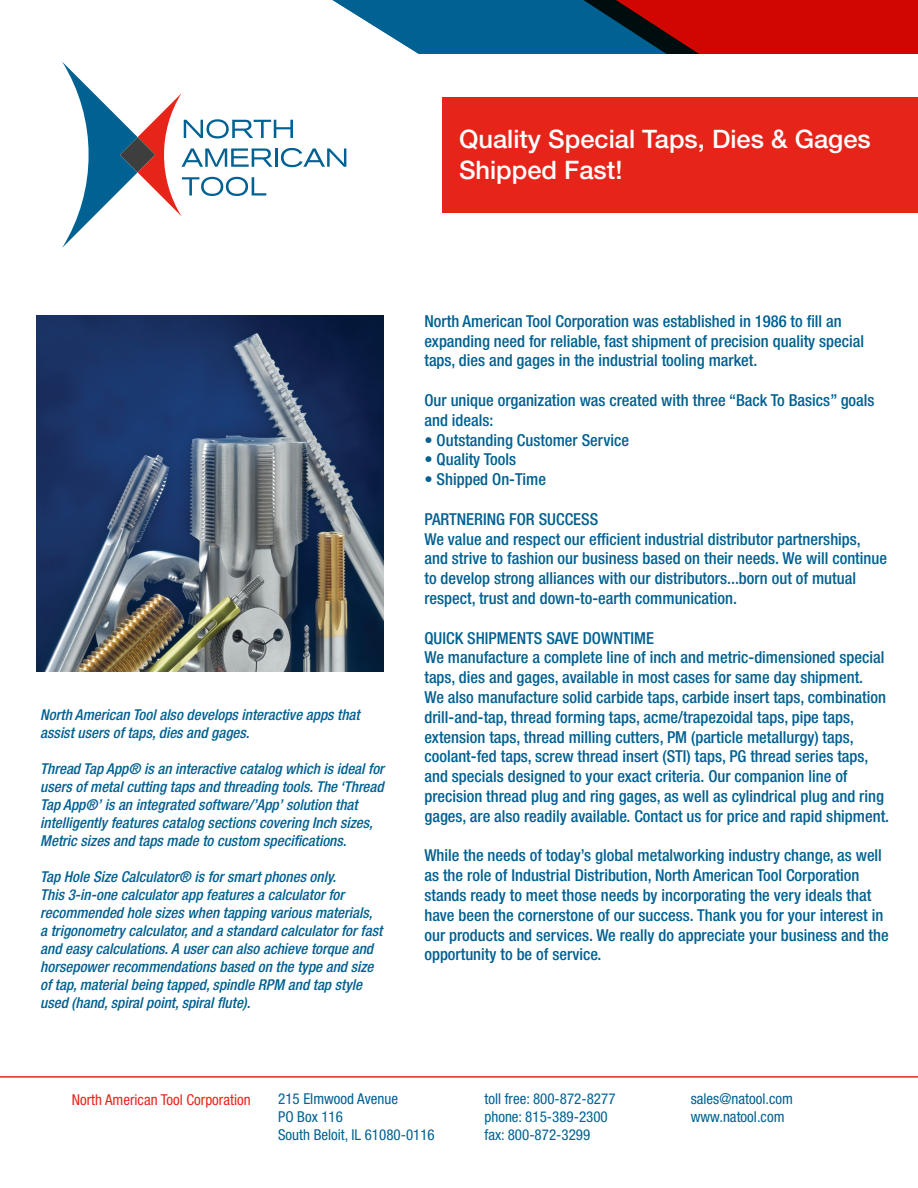
<style>
.page{position:relative;width:918px;height:1188px;background:#fff}
.page>*{position:absolute;margin:0;border:0;box-sizing:border-box;transform-origin:0 0}
.t1{font:500 25.5px/30.6px "Helvetica Neue LT Std";color:#fff}
.t2{font:500 condensed 16.5px/19.8px "Helvetica Neue LT Std";color:#006192}
.t3{font:italic 500 condensed 15px/18px "Helvetica Neue LT Std";color:#006192}
.t4{font:condensed 15px/18px "Helvetica Neue LT Std";color:#006192}
.t5{font:condensed 15px "Helvetica Neue LT Std";color:#e72419}
</style>
<div class="page">
<img style="left:36px;top:315px;width:347px;height:356px">
<hr style="left:0;top:1076px;width:918px;height:2px;background:#e72419">
<svg style="left:62px;top:62px;width:284px;height:186px"></svg>
<div style="left:442px;top:97px;width:476px;height:115px;background:#e72419"></div>
<svg style="left:332px;top:0;width:586px;height:54px;background:#6f3f52"></svg>
<h1 class="t1" style="left:459px;top:124px;width:413px">Quality Special Taps, Dies &amp; Gages<br>Shipped Fast!</h1>
<p class="t3" style="left:40px;top:706px;width:321px">North American Tool also develops interactive apps that assist users of taps, dies and gages.</p>
<p class="t3" style="left:40px;top:760px;width:345px">Thread Tap App® is an interactive catalog which is ideal for users of metal cutting taps and threading tools. The ‘Thread Tap App®’ is an integrated software/’App’ solution that intelligently features catalog sections covering Inch sizes, Metric sizes and taps made to custom specifications.</p>
<p class="t3" style="left:40px;top:868px;width:343px">Tap Hole Size Calculator® is for smart phones only.<br>This 3-in-one calculator app features a calculator for recommended hole sizes when tapping various materials, a trigonometry calculator, and a standard calculator for fast and easy calculations. A user can also achieve torque and horsepower recommendations based on the type and size of tap, material being tapped, spindle RPM and tap style used (hand, spiral point, spiral flute).</p>
<p class="t2" style="left:424px;top:311px;width:441px">North American Tool Corporation was established in 1986 to fill an expanding need for reliable, fast shipment of precision quality special taps, dies and gages in the industrial tooling market.</p>
<p class="t2" style="left:424px;top:390px;width:452px">Our unique organization was created with three “Back To Basics” goals and ideals:</p>
<p class="t2" style="left:424px;top:430px;width:206px">• Outstanding Customer Service</p>
<p class="t2" style="left:424px;top:450px;width:93px">• Quality Tools</p>
<p class="t2" style="left:424px;top:469px;width:123px">• Shipped On-Time</p>
<p class="t2" style="left:424px;top:509px;width:175px">PARTNERING FOR SUCCESS</p>
<p class="t2" style="left:424px;top:529px;width:464px">We value and respect our efficient industrial distributor partnerships, and strive to fashion our business based on their needs. We will continue to develop strong alliances with our distributors...born out of mutual respect, trust and down-to-earth communication.</p>
<p class="t2" style="left:424px;top:628px;width:231px">QUICK SHIPMENTS SAVE DOWNTIME</p>
<p class="t2" style="left:424px;top:648px;width:466px">We manufacture a complete line of inch and metric-dimensioned special taps, dies and gages, available in most cases for same day shipment.<br>We also manufacture solid carbide taps, carbide insert taps, combination drill-and-tap, thread forming taps, acme/trapezoidal taps, pipe taps, extension taps, thread milling cutters, PM (particle metallurgy) taps, coolant-fed taps, screw thread insert (STI) taps, PG thread series taps, and specials designed to your exact criteria. Our companion line of precision thread plug and ring gages, as well as cylindrical plug and ring gages, are also readily available. Contact us for price and rapid shipment.</p>
<p class="t2" style="left:424px;top:846px;width:466px">While the needs of today’s global metalworking industry change, as well as the role of Industrial Distribution, North American Tool Corporation stands ready to meet those needs by incorporating the very ideals that have been the cornerstone of our success. Thank you for your interest in our products and services. We really do appreciate your business and the opportunity to be of service.</p>
<p class="t5" style="left:72px;top:1091px;width:180px">North American Tool Corporation</p>
<p class="t4" style="left:278px;top:1090px;width:158px">215 Elmwood Avenue<br>PO Box 116<br>South Beloit, IL 61080-0116</p>
<p class="t4" style="left:484px;top:1090px;width:133px">toll free: 800-872-8277 phone: 815-389-2300 fax: 800-872-3299</p>
<p class="t4" style="left:691px;top:1090px;width:104px">sales@natool.com www.natool.com</p>
</div>
